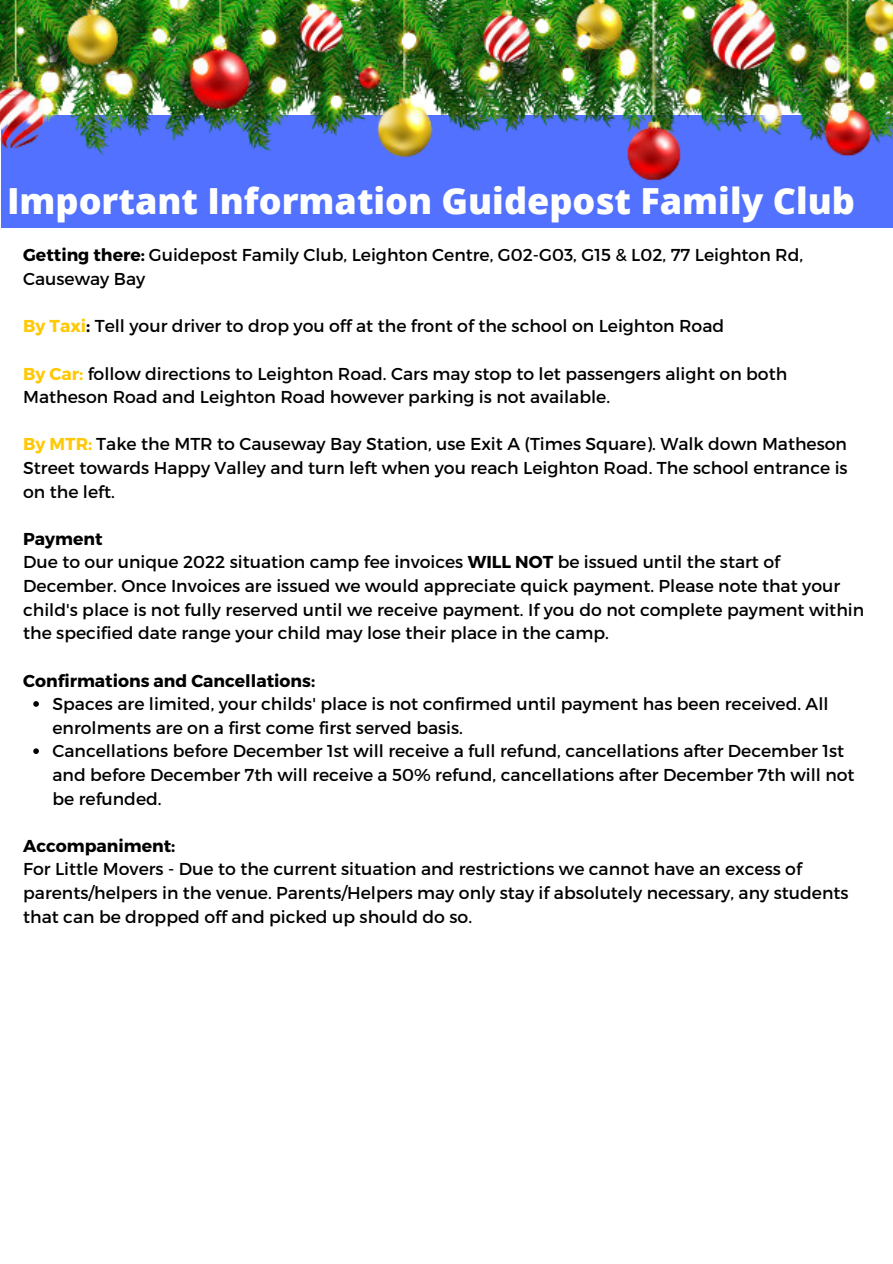
<style>
.page{position:relative;width:893px;height:1264px;background:#fff}
.page>*{position:absolute;margin:0;border:0;box-sizing:border-box;transform-origin:0 0}
.t1{font:800 36px "Open Sans";color:#fff}
.t2{font:17.25px/23.5px "Montserrat";color:#000}
.t3{font:700 17.25px "Montserrat";color:#000}
.s1{font-weight:700}
.s2{font-weight:700;color:#ffc907}
</style>
<div class="page">
<div style="left:1px;top:115px;width:891px;height:112px;background:#5271ff"></div>
<img style="left:0;top:0;width:892px;height:181px">
<svg style="left:33px;top:701px;width:6px;height:5px"></svg>
<svg style="left:33px;top:748px;width:6px;height:6px"></svg>
<h1 class="t1" style="left:7px;top:176px;width:849px">Important Information Guidepost Family Club</h1>
<p class="t2" style="left:23px;top:243px;width:781px"><span class="s1">Getting there:</span> Guidepost Family Club, Leighton Centre, G02-G03, G15 &amp; L02, 77 Leighton Rd,<br>Causeway Bay</p>
<p class="t2" style="left:23px;top:313px;width:702px"><span class="s2">By Taxi</span><span class="s1">:</span> Tell your driver to drop you off at the front of the school on Leighton Road</p>
<p class="t2" style="left:23px;top:361px;width:765px"><span class="s2">By Car:</span> follow directions to Leighton Road. Cars may stop to let passengers alight on both<br>Matheson Road and Leighton Road however parking is not available.</p>
<p class="t2" style="left:23px;top:431px;width:826px;text-align:justify"><span class="s2">By MTR:</span> Take the MTR to Causeway Bay Station, use Exit A (Times Square). Walk down Matheson Street towards Happy Valley and turn left when you reach Leighton Road. The school entrance is on the left.</p>
<p class="t2" style="left:23px;top:526px;width:842px"><span class="s1">Payment<br></span>Due to our unique 2022 situation camp fee invoices <span class="s1">WILL NOT</span> be issued until the start of December. Once Invoices are issued we would appreciate quick payment. Please note that your child's place is not fully reserved until we receive payment. If you do not complete payment within the specified date range your child may lose their place in the camp.</p>
<p class="t3" style="left:23px;top:669px;width:293px">Confirmations and Cancellations:</p>
<p class="t2" style="left:52px;top:691px;width:803px">Spaces are limited, your childs' place is not confirmed until payment has been received. All enrolments are on a first come first served basis.<br>Cancellations before December 1st will receive a full refund, cancellations after December 1st and before December 7th will receive a 50% refund, cancellations after December 7th will not be refunded.</p>
<p class="t3" style="left:23px;top:834px;width:154px">Accompaniment:</p>
<p class="t2" style="left:23px;top:856px;width:826px">For Little Movers - Due to the current situation and restrictions we cannot have an excess of parents/helpers in the venue. Parents/Helpers may only stay if absolutely necessary, any students that can be dropped off and picked up should do so.</p>
</div>
